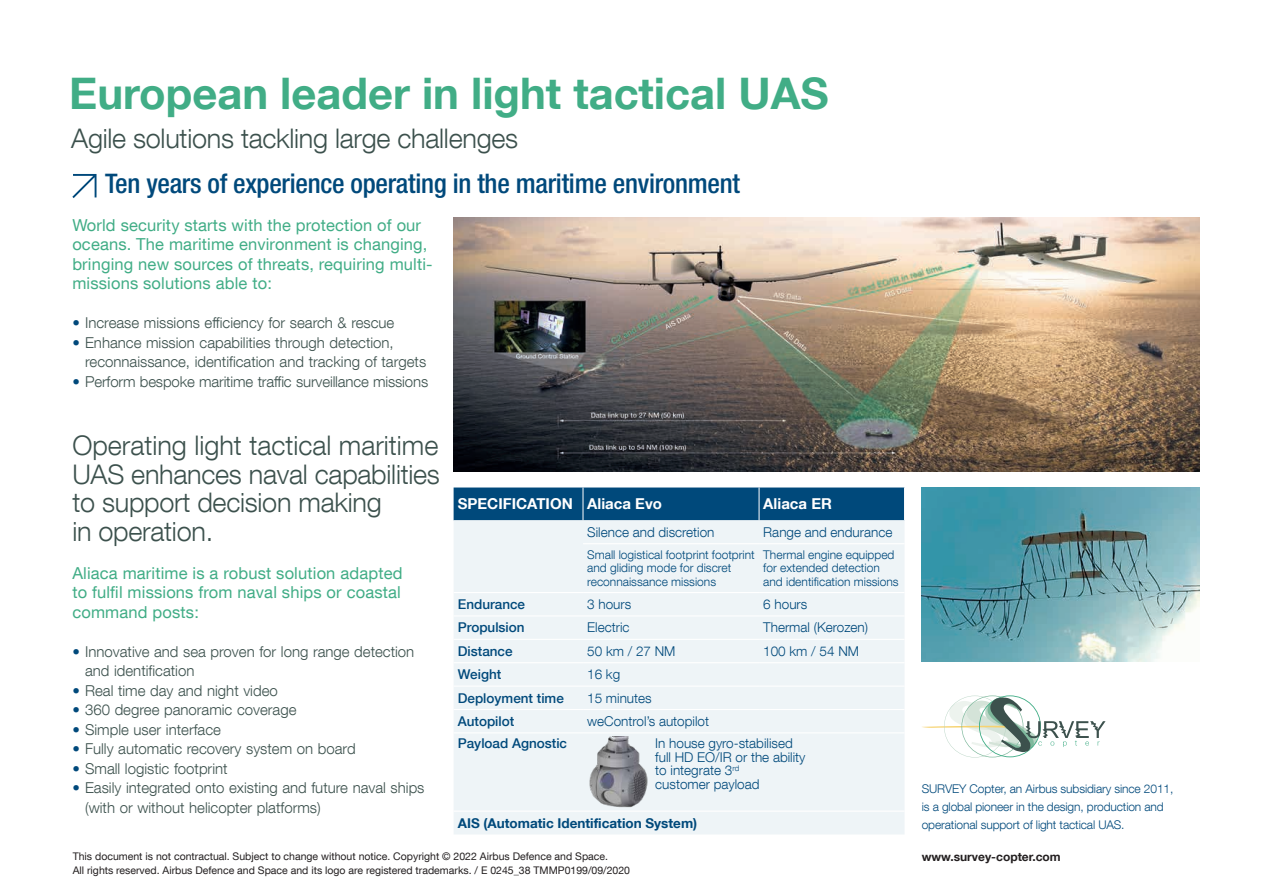
<style>
.page{position:relative;width:1263px;height:893px;background:#fff}
.page>*{position:absolute;margin:0;border:0;box-sizing:border-box;transform-origin:0 0}
.t1{font:700 43.5px "Helvetica Neue LT Com";color:#41ad86}
.t2{font:300 27px/28.5px "Helvetica Neue LT Com";letter-spacing:-.01em;color:#3c514d}
.t3{font:500 condensed 27px "Helvetica Neue LT Com";letter-spacing:-.01em;color:#00497b}
.t4{font:16.5px/19.5px "Helvetica Neue LT Com";letter-spacing:.01em;color:#41ad86}
.t5{font:300 15px/19.5px "Helvetica Neue LT Com";color:#3c514d}
.t6{font:700 15px "Helvetica Neue LT Com";color:#fff}
.t7{font:300 13.5px/13.5px "Helvetica Neue LT Com";color:#00497b}
.t8{font:500 13.5px "Helvetica Neue LT Com";color:#00497b}
.t9{font:700 13.5px "Helvetica Neue LT Com";color:#00497b}
.t10{font:300 12px/13.5px "Helvetica Neue LT Com";color:#00497b}
.t11{font:700 12px "Helvetica Neue LT Com";color:#231f20}
.t12{font:10.5px/14.2px "Helvetica Neue LT Com";color:#231f20}
.s1{color:#00497b}
</style>
<div class="page">
<svg style="left:922px;top:695px;width:183px;height:62px"></svg>
<svg style="left:72px;top:174px;width:25px;height:24px"></svg>
<div style="left:454px;top:487px;width:450px;height:33px;background:#00497b"></div>
<div style="left:454px;top:520px;width:450px;height:314px;background:#eef4f7"></div>
<hr style="left:583px;top:487px;width:1px;height:33px;background:#fff">
<hr style="left:759px;top:487px;width:1px;height:33px;background:#fff">
<hr style="left:583px;top:543px;width:176px;height:1px;background:#fff">
<hr style="left:759px;top:543px;width:145px;height:1px;background:#fff">
<hr style="left:454px;top:592px;width:129px;height:1px;background:#fff">
<hr style="left:583px;top:592px;width:176px;height:1px;background:#fff">
<hr style="left:759px;top:592px;width:145px;height:1px;background:#fff">
<hr style="left:454px;top:615px;width:129px;height:1px;background:#fff">
<hr style="left:583px;top:615px;width:176px;height:1px;background:#fff">
<hr style="left:759px;top:615px;width:145px;height:1px;background:#fff">
<hr style="left:454px;top:639px;width:129px;height:1px;background:#fff">
<hr style="left:583px;top:639px;width:176px;height:1px;background:#fff">
<hr style="left:759px;top:639px;width:145px;height:1px;background:#fff">
<hr style="left:454px;top:662px;width:129px;height:1px;background:#fff">
<hr style="left:583px;top:662px;width:176px;height:1px;background:#fff">
<hr style="left:759px;top:662px;width:145px;height:1px;background:#fff">
<hr style="left:454px;top:685px;width:129px;height:2px;background:#fff">
<hr style="left:583px;top:685px;width:176px;height:2px;background:#fff">
<hr style="left:759px;top:685px;width:145px;height:2px;background:#fff">
<hr style="left:454px;top:709px;width:129px;height:1px;background:#fff">
<hr style="left:583px;top:709px;width:176px;height:1px;background:#fff">
<hr style="left:759px;top:709px;width:145px;height:1px;background:#fff">
<hr style="left:454px;top:732px;width:129px;height:1px;background:#fff">
<hr style="left:583px;top:732px;width:176px;height:1px;background:#fff">
<hr style="left:759px;top:732px;width:145px;height:1px;background:#fff">
<hr style="left:454px;top:811px;width:129px;height:1px;background:#fff">
<hr style="left:583px;top:811px;width:176px;height:1px;background:#fff">
<hr style="left:759px;top:811px;width:145px;height:1px;background:#fff">
<img style="left:454px;top:217px;width:745px;height:254px">
<img style="left:922px;top:487px;width:277px;height:174px">
<img style="left:588px;top:736px;width:63px;height:73px">
<h1 class="t1" style="left:69px;top:66px;width:761px">European leader in light tactical UAS</h1>
<h2 class="t2" style="left:71px;top:124px;width:448px">Agile solutions tackling large challenges</h2>
<h2 class="t3" style="left:105px;top:167px;width:636px">Ten years of experience operating in the maritime environment</h2>
<p class="t4" style="left:72px;top:215px;width:362px">World security starts with the protection of our oceans. The maritime environment is changing, bringing new sources of threats, requiring multi&shy;missions solutions able to:</p>
<p class="t5" style="left:72px;top:313px;width:324px"><span class="s1">•</span> Increase missions efficiency for search &amp; rescue</p>
<p class="t5" style="left:85px;top:332px;width:343px;text-indent:-13px"><span class="s1">•</span> Enhance mission capabilities through detection, reconnaissance, identification and tracking of targets</p>
<p class="t5" style="left:72px;top:371px;width:357px"><span class="s1">•</span> Perform bespoke maritime traffic surveillance missions</p>
<h2 class="t2" style="left:72px;top:431px;width:369px">Operating light tactical maritime<br>UAS enhances naval capabilities to support decision making<br>in operation.</h2>
<p class="t4" style="left:72px;top:563px;width:332px;text-align:justify">Aliaca maritime is a robust solution adapted to fulfil missions from naval ships or coastal command posts:</p>
<p class="t5" style="left:85px;top:641px;width:331px;text-indent:-13px"><span class="s1">•</span> Innovative and sea proven for long range detection and identification</p>
<p class="t5" style="left:72px;top:680px;width:207px"><span class="s1">•</span> Real time day and night video</p>
<p class="t5" style="left:72px;top:700px;width:226px"><span class="s1">•</span> 360 degree panoramic coverage</p>
<p class="t5" style="left:72px;top:719px;width:150px"><span class="s1">•</span> Simple user interface</p>
<p class="t5" style="left:72px;top:739px;width:285px"><span class="s1">•</span> Fully automatic recovery system on board</p>
<p class="t5" style="left:72px;top:758px;width:157px"><span class="s1">•</span> Small logistic footprint</p>
<p class="t5" style="left:85px;top:778px;width:341px;text-indent:-13px"><span class="s1">•</span> Easily integrated onto existing and future naval ships (with or without helicopter platforms)</p>
<p class="t6" style="left:458px;top:494px;width:206px">SPECIFICATION Aliaca Evo</p>
<p class="t6" style="left:763px;top:494px;width:70px">Aliaca ER</p>
<p class="t7" style="left:587px;top:525px;width:129px">Silence and discretion</p>
<p class="t7" style="left:763px;top:525px;width:131px">Range and endurance</p>
<p class="t10" style="left:587px;top:548px;width:169px">Small logistical footprint footprint and gliding mode for discret reconnaissance missions</p>
<p class="t10" style="left:763px;top:548px;width:137px">Thermal engine equipped for extended detection and identification missions</p>
<p class="t8" style="left:458px;top:596px;width:69px">Endurance</p>
<p class="t7" style="left:587px;top:597px;width:46px">3 hours</p>
<p class="t7" style="left:763px;top:597px;width:46px">6 hours</p>
<p class="t8" style="left:458px;top:619px;width:68px">Propulsion</p>
<p class="t7" style="left:587px;top:621px;width:44px">Electric</p>
<p class="t7" style="left:763px;top:621px;width:106px">Thermal (Kerozen)</p>
<p class="t8" style="left:458px;top:643px;width:56px">Distance</p>
<p class="t7" style="left:587px;top:644px;width:90px">50 km / 27 NM</p>
<p class="t7" style="left:763px;top:644px;width:97px">100 km / 54 NM</p>
<p class="t8" style="left:458px;top:666px;width:45px">Weight</p>
<p class="t7" style="left:587px;top:667px;width:35px">16 kg</p>
<p class="t8" style="left:458px;top:690px;width:108px">Deployment time</p>
<p class="t7" style="left:587px;top:691px;width:66px">15 minutes</p>
<p class="t8" style="left:458px;top:713px;width:58px">Autopilot</p>
<p class="t7" style="left:587px;top:714px;width:123px">weControl’s autopilot</p>
<p class="t8" style="left:458px;top:735px;width:111px">Payload Agnostic</p>
<p class="t7" style="left:655px;top:736px;width:152px">In house gyro-stabilised full HD EO/IR or the ability to integrate 3<sup>rd<br></sup>customer payload</p>
<p class="t9" style="left:458px;top:814px;width:241px">AIS (Automatic Identification System)</p>
<p class="t12" style="left:73px;top:848px;width:559px">This document is not contractual. Subject to change without notice. Copyright © 2022 Airbus Defence and Space.<br>All rights reserved. Airbus Defence and Space and its logo are registered trademarks. / E 0245_38 TMMP0199/09/2020</p>
<p class="t10" style="left:922px;top:780px;width:253px;line-height:18px">SURVEY Copter, an Airbus subsidiary since 2011, is a global pioneer in the design, production and operational support of light tactical UAS.</p>
<p class="t11" style="left:922px;top:849px;width:141px">www.survey-copter.com</p>
</div>
